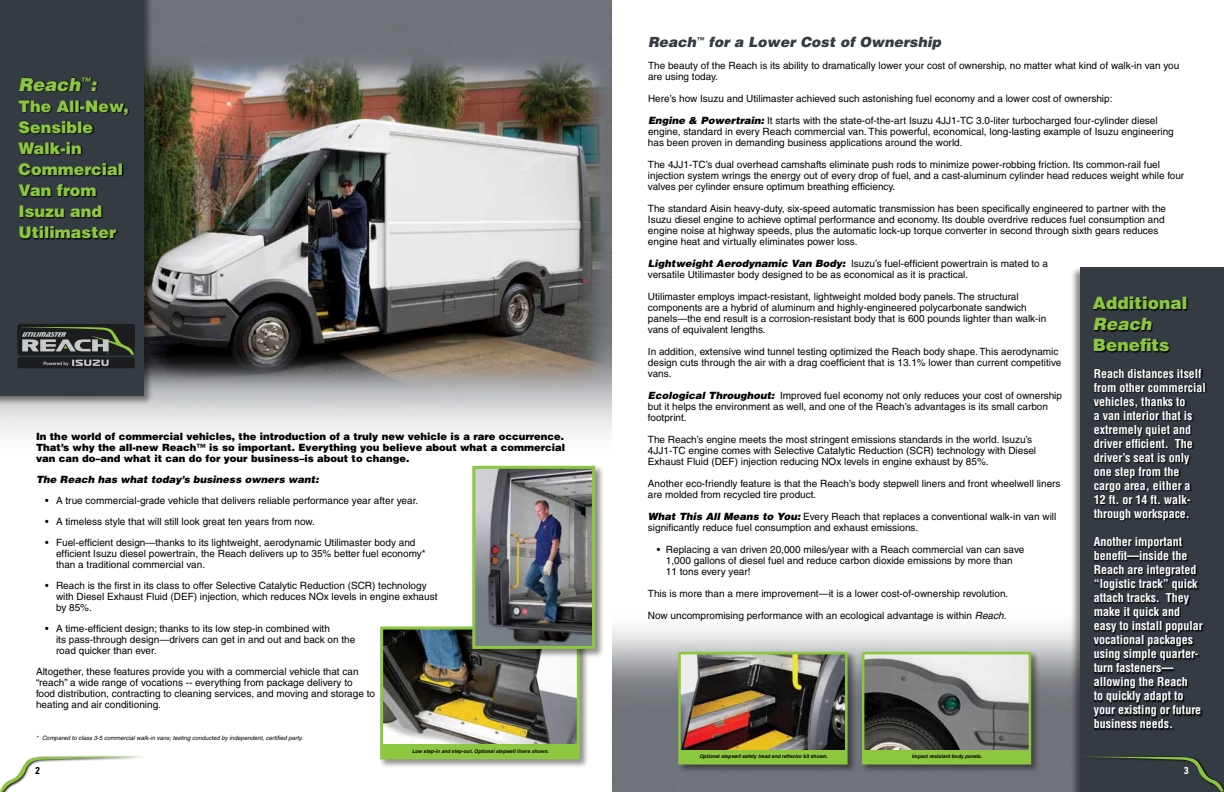
<style>
.page{position:relative;width:1224px;height:792px;background:#fff}
.page>*{position:absolute;margin:0;border:0;box-sizing:border-box;transform-origin:0 0}
.t1{font:italic 900 18px "Helvetica";color:#8dc63f}
.t2{font:900 17px "Helvetica";color:#8dc63f}
.t3{font:italic 900 17px "Helvetica";color:#8dc63f}
.t4{font:900 16px/21px "Helvetica";color:#8dc63f}
.t5{font:italic 900 14px "Helvetica";color:#353b42}
.t6{font:700 condensed 12px/14px "Helvetica";color:#fff}
.t7{font:10px/11px "Helvetica";color:#000}
.t8{font:900 10px/11px "Helvetica";color:#000;text-align:justify}
.t9{font:italic 900 10px "Helvetica";color:#000}
.t10{font:700 condensed 10px "Univers";color:#000}
.t11{font:700 condensed 10px "Univers";color:#fff}
.t12{font:italic 6px "Helvetica";color:#000}
.t13{font:italic 700 5px "Helvetica";color:#000}
.s1{font-weight:900;font-style:italic}
.s2{font-style:italic}
</style>
<div class="page">
<img style="left:77px;top:19px;width:535px;height:429px">
<div style="left:0;top:0;width:154px;height:406px;background:#000;opacity:.45"></div>
<div style="left:0;top:0;width:144px;height:396px;background:#353b42"></div>
<div style="left:1070px;top:266px;width:154px;height:526px;background:#000;opacity:.45"></div>
<div style="left:1080px;top:268px;width:144px;height:524px;background:#353b42"></div>
<svg style="left:1085px;top:756px;width:100px;height:1px"></svg>
<svg style="left:1097px;top:757px;width:127px;height:35px"></svg>
<svg style="left:35px;top:755px;width:107px;height:2px"></svg>
<svg style="left:0;top:757px;width:138px;height:35px"></svg>
<svg style="left:1093px;top:297px;width:95px;height:56px"></svg>
<svg style="left:1093px;top:368px;width:114px;height:363px"></svg>
<div style="left:860px;top:650px;width:181px;height:124px;background:#000;opacity:.45"></div>
<img style="left:866px;top:656px;width:161px;height:94px">
<div style="left:862px;top:652px;width:169px;height:112px;border:3px solid #8dc63f"></div>
<div style="left:677px;top:650px;width:180px;height:124px;background:#000;opacity:.45"></div>
<img style="left:682px;top:656px;width:162px;height:94px">
<div style="left:678px;top:652px;width:170px;height:112px;border:3px solid #8dc63f"></div>
<div style="left:864px;top:750px;width:165px;height:13px;background:#8dc63f"></div>
<div style="left:680px;top:750px;width:166px;height:13px;background:#8dc63f"></div>
<div style="left:17px;top:324px;width:118px;height:32px;background:#1c1d1f;border-radius:3px"></div>
<div style="left:17px;top:357px;width:118px;height:11px;background:#1c1d1f;border-radius:3px"></div>
<svg style="left:21px;top:327px;width:113px;height:39px"></svg>
<div style="left:379px;top:625px;width:210px;height:144px;background:#000;opacity:.45"></div>
<img style="left:384px;top:631px;width:192px;height:113px">
<div style="left:380px;top:627px;width:200px;height:132px;border:3px solid #8dc63f"></div>
<div style="left:382px;top:744px;width:195px;height:13px;background:#8dc63f"></div>
<div style="left:471px;top:464px;width:133px;height:194px;background:#000;opacity:.45"></div>
<img style="left:476px;top:470px;width:115px;height:175px">
<div style="left:472px;top:466px;width:123px;height:183px;border:3px solid #8dc63f"></div>
<svg style="left:19px;top:77px;width:110px;height:163px"></svg>
<h1 class="t1" style="left:19px;top:73px;width:79px">Reach<sup>™</sup>:</h1>
<h3 class="t4" style="left:19px;top:95px;width:112px">The All-New,<br>Sensible<br>Walk-in<br>Commercial<br>Van from<br>Isuzu and<br>Utilimaster</h3>
<p class="t8" style="left:36px;top:430px;width:531px">In the world of commercial vehicles, the introduction of a truly new vehicle is a rare occurrence.<br>That’s why the all-new Reach™ is so important. Everything you believe about what a commercial van can do–and what it can do for your business–is about to change.</p>
<p class="t9" style="left:36px;top:473px;width:284px">The Reach has what today’s business owners want:</p>
<p class="t7" style="left:45px;top:495px;width:375px">• A true commercial-grade vehicle that delivers reliable performance year after year.</p>
<p class="t7" style="left:45px;top:516px;width:272px">• A timeless style that will still look great ten years from now.</p>
<p class="t7" style="left:56px;top:537px;width:371px;text-indent:-11px">• Fuel-efficient design—thanks to its lightweight, aerodynamic Utilimaster body and efficient Isuzu diesel powertrain, the Reach delivers up to 35% better fuel economy* than a traditional commercial van.</p>
<p class="t7" style="left:56px;top:580px;width:383px;text-indent:-11px">• Reach is the first in its class to offer Selective Catalytic Reduction (SCR) technology with Diesel Exhaust Fluid (DEF) injection, which reduces NOx levels in engine exhaust by 85%.</p>
<p class="t7" style="left:56px;top:623px;width:301px;text-indent:-11px">• A time-efficient design; thanks to its low step-in combined with<br>its pass-through design—drivers can get in and out and back on the road quicker than ever.</p>
<p class="t7" style="left:36px;top:666px;width:341px">Altogether, these features provide you with a commercial vehicle that can “reach” a wide range of vocations -- everything from package delivery to<br>food distribution, contracting to cleaning services, and moving and storage to heating and air conditioning.</p>
<p class="t12" style="left:36px;top:734px;width:268px">* Compared to class 3-5 commercial walk-in vans; testing conducted by independent, certified party.</p>
<p class="t13" style="left:412px;top:748px;width:138px">Low step-in and step-out. Optional stepwell liners shown.</p>
<h3 class="t5" style="left:648px;top:33px;width:295px">Reach<sup>™</sup> for a Lower Cost of Ownership</h3>
<p class="t7" style="left:648px;top:60px;width:533px">The beauty of the Reach is its ability to dramatically lower your cost of ownership, no matter what kind of walk-in van you are using today.</p>
<p class="t7" style="left:648px;top:93px;width:466px">Here’s how Isuzu and Utilimaster achieved such astonishing fuel economy and a lower cost of ownership:</p>
<p class="t7" style="left:648px;top:115px;width:527px"><span class="s1">Engine &amp; Powertrain:</span> It starts with the state-of-the-art Isuzu 4JJ1-TC 3.0-liter turbocharged four-cylinder diesel engine, standard in every Reach commercial van. This powerful, economical, long-lasting example of Isuzu engineering has been proven in demanding business applications around the world.</p>
<p class="t7" style="left:648px;top:159px;width:538px">The 4JJ1-TC’s dual overhead camshafts eliminate push rods to minimize power-robbing friction. Its common-rail fuel injection system wrings the energy out of every drop of fuel, and a cast-aluminum cylinder head reduces weight while four valves per cylinder ensure optimum breathing efficiency.</p>
<p class="t7" style="left:648px;top:203px;width:520px">The standard Aisin heavy-duty, six-speed automatic transmission has been specifically engineered to partner with the Isuzu diesel engine to achieve optimal performance and economy. Its double overdrive reduces fuel consumption and engine noise at highway speeds, plus the automatic lock-up torque converter in second through sixth gears reduces engine heat and virtually eliminates power loss.</p>
<p class="t7" style="left:648px;top:258px;width:402px"><span class="s1">Lightweight Aerodynamic Van Body:</span> Isuzu’s fuel-efficient powertrain is mated to a versatile Utilimaster body designed to be as economical as it is practical.</p>
<p class="t7" style="left:648px;top:291px;width:400px">Utilimaster employs impact-resistant, lightweight molded body panels. The structural components are a hybrid of aluminum and highly-engineered polycarbonate sandwich panels—the end result is a corrosion-resistant body that is 600 pounds lighter than walk-in vans of equivalent lengths.</p>
<p class="t7" style="left:648px;top:346px;width:415px">In addition, extensive wind tunnel testing optimized the Reach body shape. This aerodynamic design cuts through the air with a drag coefficient that is 13.1% lower than current competitive vans.</p>
<p class="t7" style="left:648px;top:390px;width:416px"><span class="s1">Ecological Throughout:</span> Improved fuel economy not only reduces your cost of ownership but it helps the environment as well, and one of the Reach’s advantages is its small carbon footprint.</p>
<p class="t7" style="left:648px;top:434px;width:390px">The Reach’s engine meets the most stringent emissions standards in the world. Isuzu’s<br>4JJ1-TC engine comes with Selective Catalytic Reduction (SCR) technology with Diesel<br>Exhaust Fluid (DEF) injection reducing NOx levels in engine exhaust by 85%.</p>
<p class="t7" style="left:648px;top:478px;width:414px">Another eco-friendly feature is that the Reach’s body stepwell liners and front wheelwell liners are molded from recycled tire product.</p>
<p class="t7" style="left:648px;top:511px;width:410px"><span class="s1">What This All Means to You:</span> Every Reach that replaces a conventional walk-in van will significantly reduce fuel consumption and exhaust emissions.</p>
<p class="t7" style="left:666px;top:544px;width:360px;text-indent:-9px">• Replacing a van driven 20,000 miles/year with a Reach commercial van can save<br>1,000 gallons of diesel fuel and reduce carbon dioxide emissions by more than<br>11 tons every year!</p>
<p class="t7" style="left:648px;top:588px;width:362px">This is more than a mere improvement—it is a lower cost-of-ownership revolution.</p>
<p class="t7" style="left:648px;top:610px;width:360px">Now uncompromising performance with an ecological advantage is within <span class="s2">Reach</span>.</p>
<h2 class="t2" style="left:1093px;top:292px;width:96px">Additional</h2>
<h2 class="t3" style="left:1093px;top:313px;width:60px">Reach</h2>
<h2 class="t2" style="left:1093px;top:334px;width:78px">Benefits</h2>
<p class="t6" style="left:1094px;top:367px;width:113px">Reach distances itself from other commercial vehicles, thanks to<br>a van interior that is extremely quiet and driver efficient. The driver’s seat is only one step from the cargo area, either a<br>12 ft. or 14 ft. walk&shy;through workspace.</p>
<p class="t6" style="left:1094px;top:535px;width:110px">Another important benefit—inside the<br>Reach are integrated “logistic track” quick attach tracks. They make it quick and easy to install popular vocational packages using simple quarter&shy;turn fasteners— allowing the Reach<br>to quickly adapt to your existing or future business needs.</p>
<p class="t13" style="left:699px;top:753px;width:130px">Optional stepwell safety tread and reflector kit shown.</p>
<p class="t13" style="left:912px;top:753px;width:72px">Impact resistant body panels.</p>
<p class="t10" style="left:35px;top:764px;width:6px">2</p>
<p class="t11" style="left:1184px;top:764px;width:6px">3</p>
</div>
